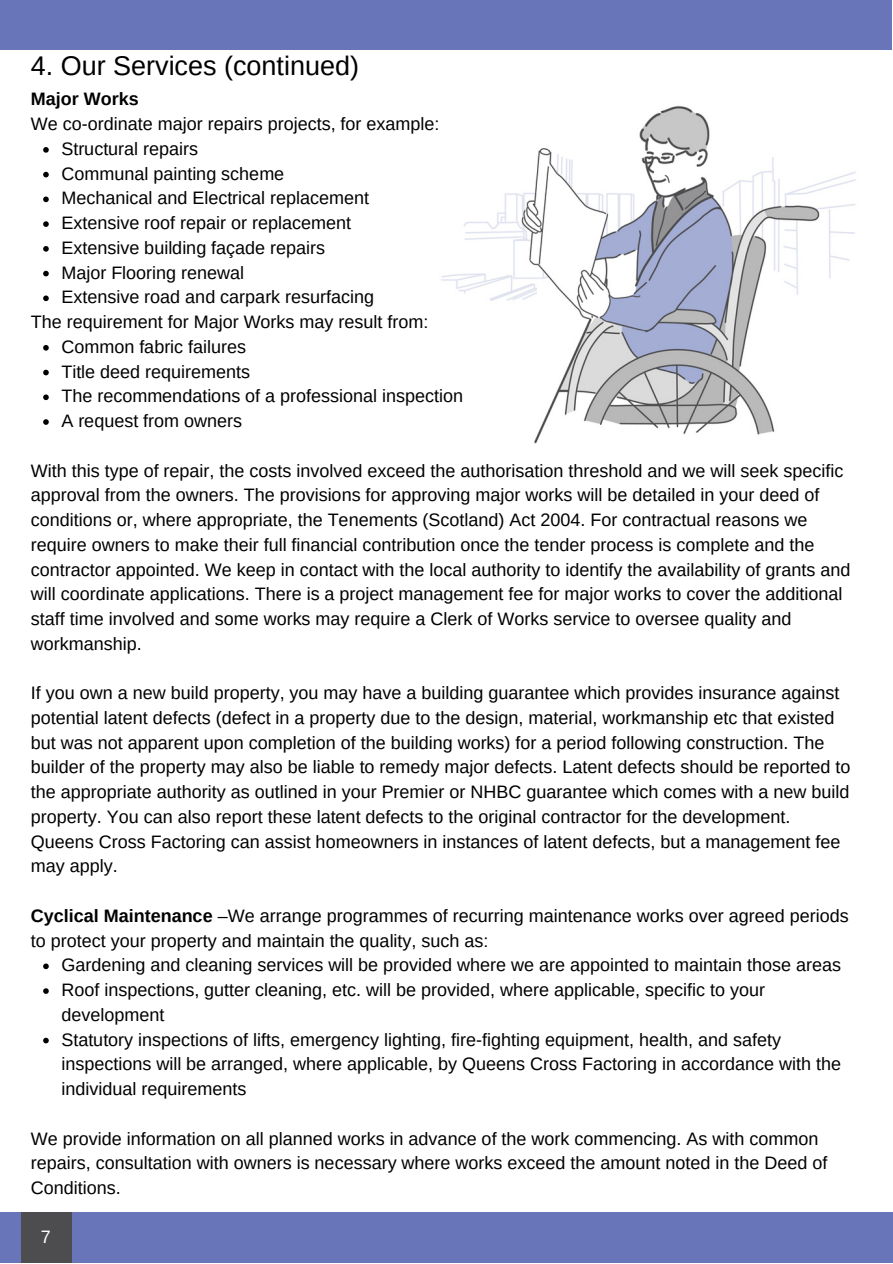
<style>
.page{position:relative;width:893px;height:1264px;background:#fff}
.page>*{position:absolute;margin:0;border:0;box-sizing:border-box;transform-origin:0 0}
.t1{font:27px "Arimo";color:#000}
.t2{font:18px/24.8px "Arimo";color:#000}
.t3{font:700 18px "Arimo";color:#000}
.t4{font:18px "Arimo";color:#fff}
.s1{font-weight:700}
</style>
<div class="page">
<img style="left:441px;top:106px;width:415px;height:338px">
<svg style="left:43px;top:147px;width:6px;height:6px"></svg>
<svg style="left:43px;top:172px;width:6px;height:5px"></svg>
<svg style="left:43px;top:196px;width:6px;height:6px"></svg>
<svg style="left:43px;top:221px;width:6px;height:6px"></svg>
<svg style="left:43px;top:246px;width:6px;height:6px"></svg>
<svg style="left:43px;top:271px;width:6px;height:5px"></svg>
<svg style="left:43px;top:295px;width:6px;height:6px"></svg>
<svg style="left:43px;top:345px;width:6px;height:5px"></svg>
<svg style="left:43px;top:370px;width:6px;height:5px"></svg>
<svg style="left:43px;top:394px;width:6px;height:6px"></svg>
<svg style="left:43px;top:419px;width:6px;height:6px"></svg>
<svg style="left:43px;top:963px;width:6px;height:6px"></svg>
<svg style="left:43px;top:988px;width:6px;height:5px"></svg>
<svg style="left:43px;top:1037px;width:6px;height:6px"></svg>
<div style="left:0;top:1212px;width:892px;height:50px;background:#6875b8"></div>
<div style="left:21px;top:1212px;width:50px;height:50px;background:#4d4d4f"></div>
<div style="left:0;top:0;width:891px;height:49px;background:#6875b8"></div>
<h1 class="t1" style="left:31px;top:51px;width:330px">4. Our Services (continued)</h1>
<p class="t3" style="left:31px;top:89px;width:109px">Major Works</p>
<p class="t2" style="left:31px;top:112px;width:410px">We co-ordinate major repairs projects, for example:</p>
<p class="t2" style="left:61px;top:136px;width:314px">Structural repairs<br>Communal painting scheme<br>Mechanical and Electrical replacement<br>Extensive roof repair or replacement<br>Extensive building façade repairs<br>Major Flooring renewal<br>Extensive road and carpark resurfacing</p>
<p class="t2" style="left:61px;top:334px;width:403px">Common fabric failures<br>Title deed requirements<br>The recommendations of a professional inspection<br>A request from owners</p>
<p class="t2" style="left:31px;top:309px;width:399px">The requirement for Major Works may result from:</p>
<p class="t2" style="left:31px;top:458px;width:821px">With this type of repair, the costs involved exceed the authorisation threshold and we will seek specific approval from the owners. The provisions for approving major works will be detailed in your deed of conditions or, where appropriate, the Tenements (Scotland) Act 2004. For contractual reasons we require owners to make their full financial contribution once the tender process is complete and the contractor appointed. We keep in contact with the local authority to identify the availability of grants and will coordinate applications. There is a project management fee for major works to cover the additional staff time involved and some works may require a Clerk of Works service to oversee quality and workmanship.</p>
<p class="t2" style="left:31px;top:680px;width:821px">If you own a new build property, you may have a building guarantee which provides insurance against potential latent defects (defect in a property due to the design, material, workmanship etc that existed but was not apparent upon completion of the building works) for a period following construction. The builder of the property may also be liable to remedy major defects. Latent defects should be reported to the appropriate authority as outlined in your Premier or NHBC guarantee which comes with a new build property. You can also report these latent defects to the original contractor for the development.<br>Queens Cross Factoring can assist homeowners in instances of latent defects, but a management fee may apply.</p>
<p class="t2" style="left:31px;top:903px;width:819px"><span class="s1">Cyclical Maintenance</span> –We arrange programmes of recurring maintenance works over agreed periods to protect your property and maintain the quality, such as:</p>
<p class="t2" style="left:61px;top:952px;width:781px">Gardening and cleaning services will be provided where we are appointed to maintain those areas Roof inspections, gutter cleaning, etc. will be provided, where applicable, specific to your development<br>Statutory inspections of lifts, emergency lighting, fire-fighting equipment, health, and safety inspections will be arranged, where applicable, by Queens Cross Factoring in accordance with the individual requirements</p>
<p class="t2" style="left:31px;top:1125px;width:798px">We provide information on all planned works in advance of the work commencing. As with common repairs, consultation with owners is necessary where works exceed the amount noted in the Deed of<br>Conditions.</p>
<p class="t4" style="left:21px;top:1226px;width:32px">6 7</p>
</div>
